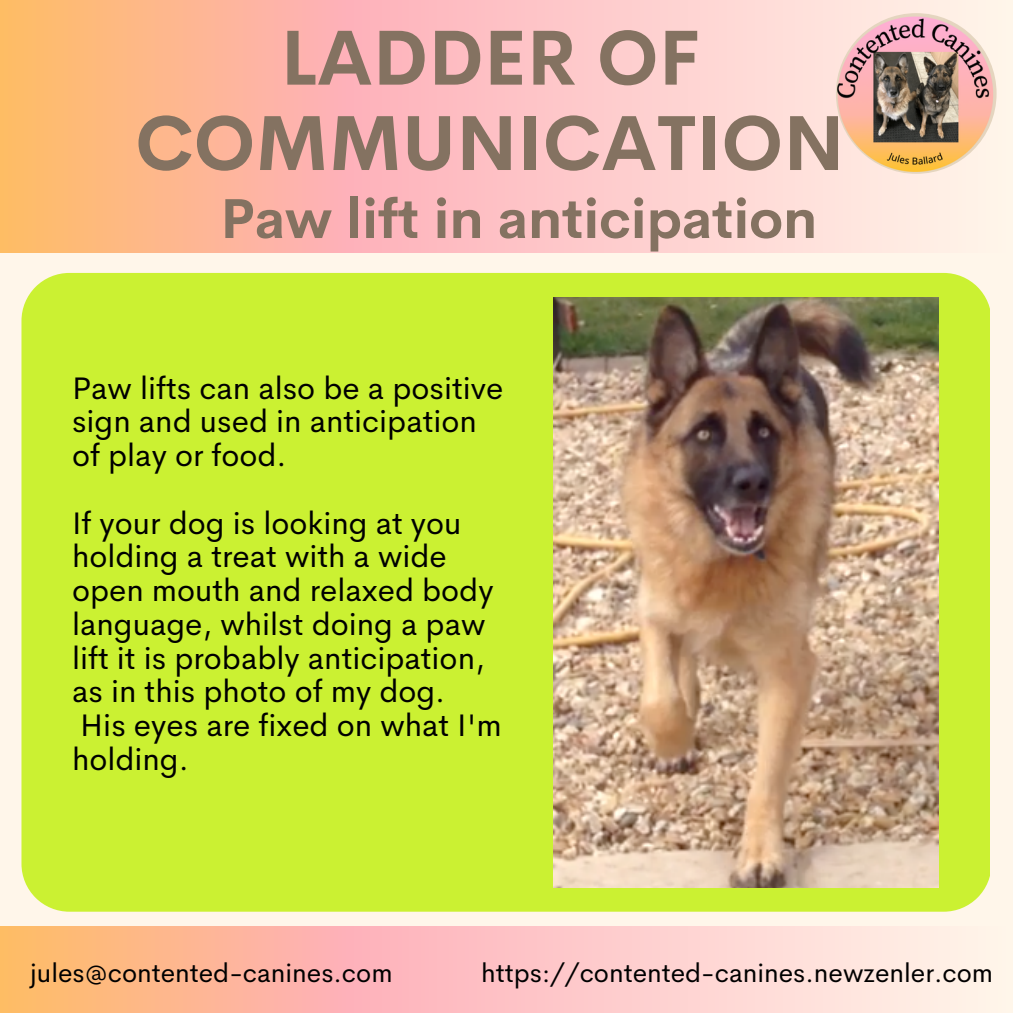
<style>
.page{position:relative;width:1013px;height:1013px;background:#fff}
.page>*{position:absolute;margin:0;border:0;box-sizing:border-box;transform-origin:0 0}
.t1{font:700 76.25px/85.2px "Cerebri Sans";color:#847261;text-align:center}
.t2{font:700 55px "Cerebri Sans";color:#847261}
.t3{font:31.25px/33.8px "Cerebri Sans";color:#000}
.t4{font:26.25px "Cerebri Sans";color:#000}
</style>
<div class="page">
<div style="left:0;top:0;width:1012px;height:1012px;background:#fff6ea"></div>
<svg style="left:0;top:0;width:997px;height:252px;background:#fec5b6"></svg>
<svg style="left:0;top:926px;width:910px;height:86px;background:#fec5b6"></svg>
<img style="left:835px;top:13px;width:161px;height:161px;border-radius:50%">
<div style="left:21px;top:273px;width:969px;height:638px;background:#cbf132"></div>
<img style="left:554px;top:297px;width:384px;height:591px">
<h1 class="t1" style="left:135px;top:15px;width:711px">LADDER OF<br>COMMUNICATION</h1>
<h2 class="t2" style="left:220px;top:183px;width:598px">Paw lift in anticipation</h2>
<p class="t3" style="left:72px;top:371px;width:433px">Paw lifts can also be a positive sign and used in anticipation of play or food.</p>
<p class="t3" style="left:72px;top:506px;width:431px">If your dog is looking at you holding a treat with a wide open mouth and relaxed body language, whilst doing a paw lift it is probably anticipation, as in this photo of my dog.<br>His eyes are fixed on what I'm holding.</p>
<p class="t4" style="left:30px;top:955px;width:364px">jules@contented-canines.com</p>
<p class="t4" style="left:481px;top:955px;width:513px">https://contented-canines.newzenler.com</p>
</div>
